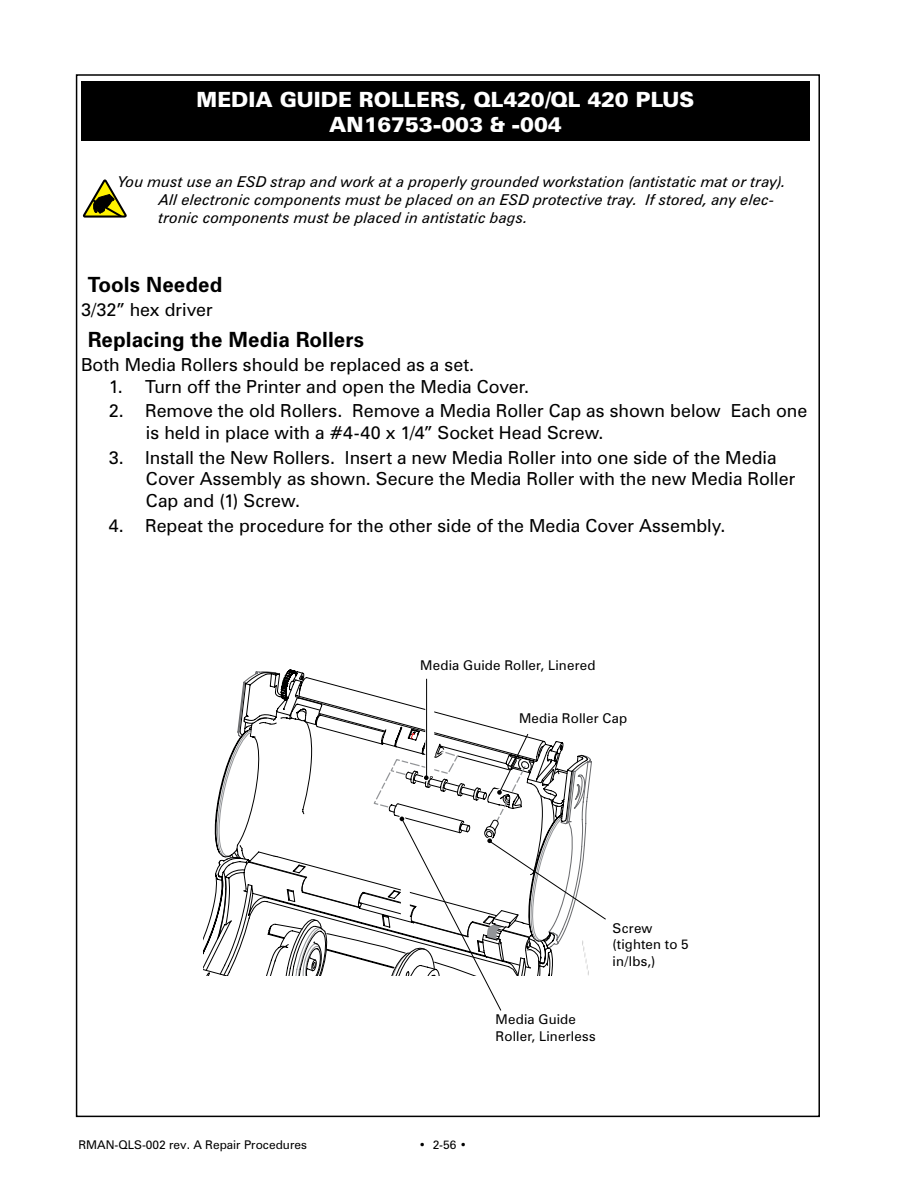
<style>
.page{position:relative;width:918px;height:1188px;background:#fff}
.page>*{position:absolute;margin:0;border:0;box-sizing:border-box;transform-origin:0 0}
.t1{font:900 21px/25.2px "Zurich BT";color:#fff;text-align:center}
.t2{font:700 21px "Zurich BT";color:#000}
.t3{font:18px/21.6px "Zurich BT";color:#000}
.t4{font:italic 15px/18px "Zurich BT";letter-spacing:.005em;color:#000}
.t5{font:13.5px/16.2px "Zurich BT";letter-spacing:.015em;color:#000}
.t6{font:12px "Zurich BT";color:#000}
</style>
<div class="page">
<div style="left:81px;top:81px;width:729px;height:59px;background:#000"></div>
<svg style="left:83px;top:179px;width:44px;height:39px"></svg>
<svg style="left:204px;top:670px;width:402px;height:341px"></svg>
<p class="t1" style="left:197px;top:86px;width:497px">MEDIA GUIDE ROLLERS, QL420/QL 420 PLUS<br>AN 16753-003 &amp; -004</p>
<p class="t4" style="left:159px;top:173px;width:629px;text-indent:-40px">You must use an ESD strap and work at a properly grounded workstation (antistatic mat or tray).<br>All electronic components must be placed on an ESD protective tray. If stored, any elec&shy;tronic components must be placed in antistatic bags.</p>
<p class="t2" style="left:88px;top:272px;width:136px">Tools Needed</p>
<p class="t3" style="left:81px;top:299px;width:133px">3/32” hex driver</p>
<p class="t2" style="left:88px;top:326px;width:278px">Replacing the Media Rollers</p>
<p class="t3" style="left:81px;top:354px;width:395px">Both Media Rollers should be replaced as a set.</p>
<p class="t3" style="left:109px;top:375px;width:422px">1. Turn off the Printer and open the Media Cover.</p>
<p class="t3" style="left:146px;top:400px;width:663px;text-indent:-37px">2. Remove the old Rollers. Remove a Media Roller Cap as shown below Each one is held in place with a #4-40 x 1/4” Socket Head Screw.</p>
<p class="t3" style="left:146px;top:447px;width:651px;text-indent:-37px">3. Install the New Rollers. Insert a new Media Roller into one side of the Media<br>Cover Assembly as shown. Secure the Media Roller with the new Media Roller<br>Cap and (1) Screw.</p>
<p class="t3" style="left:109px;top:515px;width:618px">4. Repeat the procedure for the other side of the Media Cover Assembly.</p>
<p class="t5" style="left:420px;top:657px;width:177px">Media Guide Roller, Linered</p>
<p class="t5" style="left:519px;top:710px;width:110px">Media Roller Cap</p>
<p class="t5" style="left:613px;top:920px;width:78px">Screw (tighten to 5 in/lbs,)</p>
<p class="t5" style="left:496px;top:1011px;width:102px">Media Guide<br>Roller, Linerless</p>
<p class="t6" style="left:78px;top:1138px;width:230px">RMAN-QLS-002 rev. A Repair Procedures</p>
<p class="t6" style="left:419px;top:1138px;width:50px">• 2-56 •</p>
</div>
